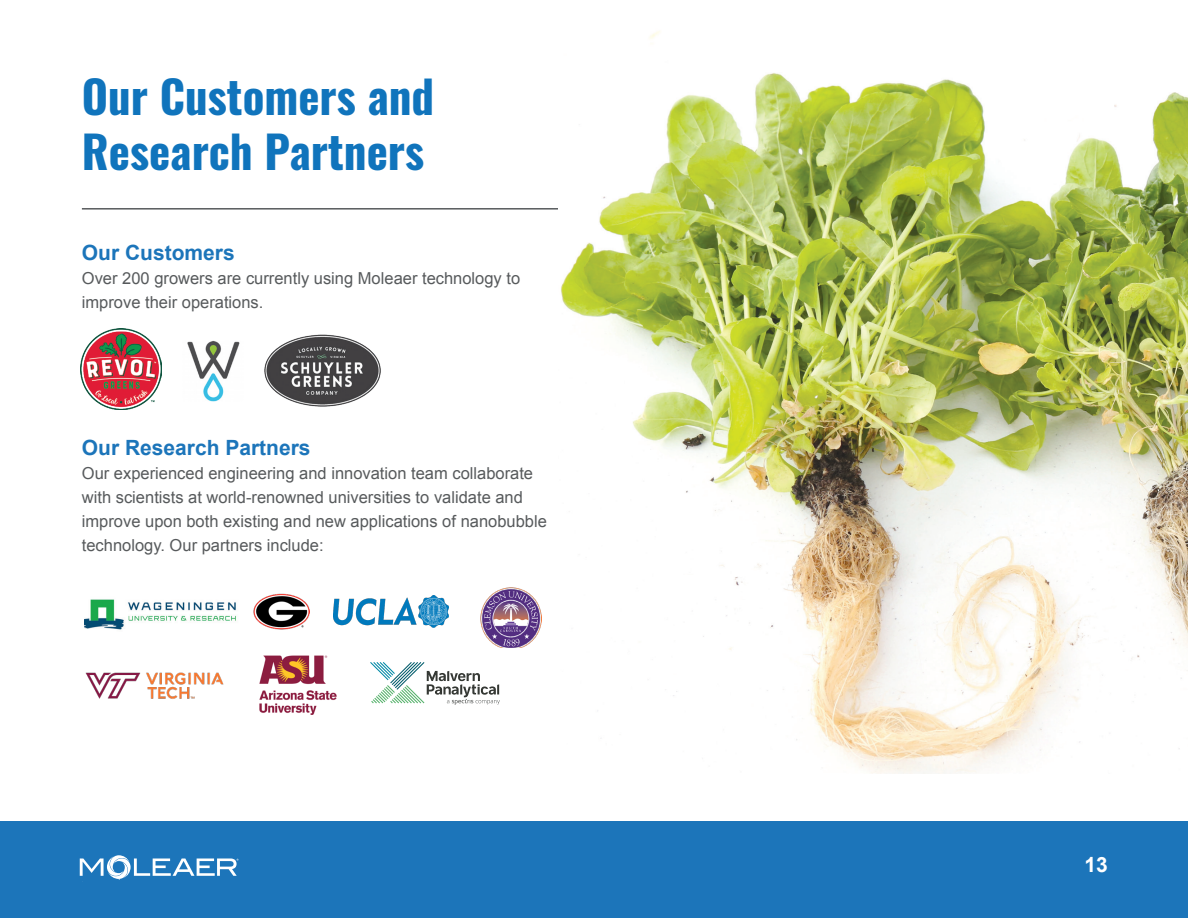
<style>
.page{position:relative;width:1188px;height:918px;background:#fff}
.page>*{position:absolute;margin:0;border:0;box-sizing:border-box;transform-origin:0 0}
.t1{font:700 45px/55.5px "Oswald";color:#1074bc}
.t2{font:700 21px "Arial";color:#1c75ba}
.t3{font:700 21px "Arial";color:#fff}
.t4{font:16.5px/24px "Arial";color:#575a5c}
</style>
<div class="page">
<div style="left:0;top:821px;width:1188px;height:97px;background:#1c75ba"></div>
<svg style="left:80px;top:855px;width:158px;height:24px"></svg>
<hr style="left:82px;top:208px;width:481px;height:2px;background:#575a5c">
<img style="left:187px;top:340px;width:53px;height:61px">
<img style="left:264px;top:334px;width:117px;height:73px">
<img style="left:84px;top:599px;width:152px;height:31px">
<img style="left:253px;top:593px;width:57px;height:37px">
<img style="left:334px;top:595px;width:114px;height:33px">
<img style="left:85px;top:672px;width:139px;height:27px">
<img style="left:480px;top:587px;width:62px;height:61px">
<img style="left:259px;top:655px;width:78px;height:59px">
<img style="left:371px;top:662px;width:128px;height:43px">
<img style="left:558px;top:31px;width:630px;height:742px">
<img style="left:80px;top:329px;width:81px;height:81px">
<p class="t1" style="left:82px;top:72px;width:354px">Our Customers and<br>Research Partners</p>
<p class="t2" style="left:82px;top:239px;width:154px">Our Customers</p>
<p class="t4" style="left:82px;top:266px;width:440px">Over 200 growers are currently using Moleaer technology to improve their operations.</p>
<p class="t2" style="left:82px;top:434px;width:230px">Our Research Partners</p>
<p class="t4" style="left:82px;top:461px;width:467px">Our experienced engineering and innovation team collaborate with scientists at world-renowned universities to validate and improve upon both existing and new applications of nanobubble technology. Our partners include:</p>
<p class="t3" style="left:1085px;top:851px;width:25px">13</p>
</div>
